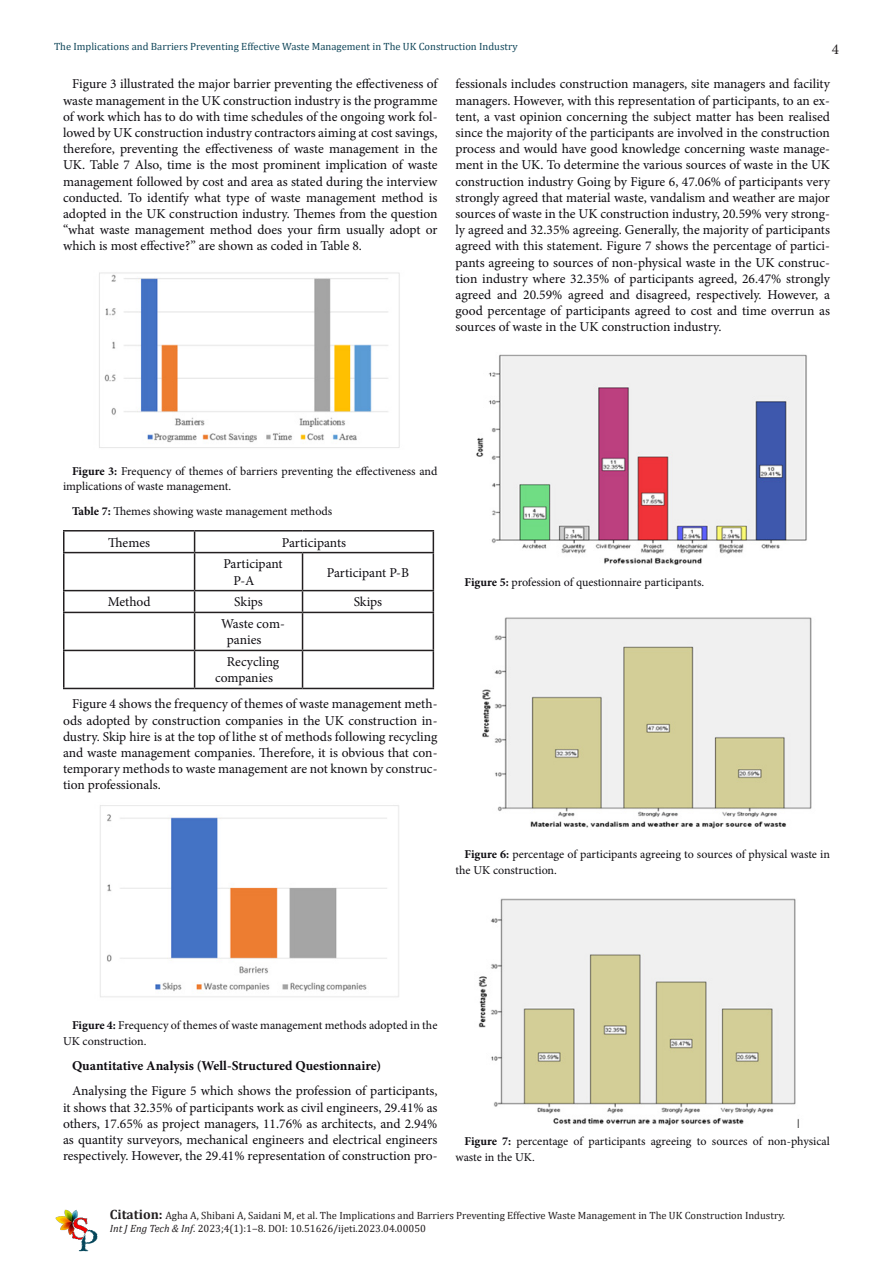
<style>
.page{position:relative;width:893px;height:1263px;background:#fff}
.page>*{position:absolute;margin:0;border:0;box-sizing:border-box;transform-origin:0 0}
.t1{font:15px "Minion Pro";color:#231f20}
.t2{font:13.5px/16.2px "Minion Pro";letter-spacing:-.005em;color:#0d0b10;text-align:justify}
.t3{font:700 13.5px "Minion Pro";color:#0d0b10}
.t4{font:12px/16.2px "Minion Pro";letter-spacing:-.005em;color:#0d0b10}
.t5{font:10.5px/12.6px "Cambria";color:#231f20}
.t6{font:10.5px "Cambria";color:#11475a}
.s1{font-weight:700}
.s2{font-weight:700;font-size:13.5px}
.s3{font-style:italic}
</style>
<div class="page">
<img style="left:55px;top:1209px;width:43px;height:43px">
<hr style="left:63px;top:530px;width:132px;height:1px;background:#231f20">
<svg style="left:63px;top:531px;width:1px;height:21px"></svg>
<hr style="left:195px;top:530px;width:108px;height:1px;background:#231f20">
<svg style="left:194px;top:531px;width:1px;height:21px"></svg>
<hr style="left:303px;top:530px;width:131px;height:1px;background:#231f20">
<svg style="left:433px;top:531px;width:1px;height:21px"></svg>
<hr style="left:63px;top:552px;width:132px;height:1px;background:#231f20">
<hr style="left:63px;top:553px;width:1px;height:37px;background:#231f20">
<hr style="left:195px;top:552px;width:108px;height:1px;background:#231f20">
<hr style="left:194px;top:553px;width:1px;height:37px;background:#231f20">
<hr style="left:303px;top:552px;width:131px;height:1px;background:#231f20">
<hr style="left:302px;top:553px;width:1px;height:37px;background:#231f20">
<hr style="left:433px;top:553px;width:1px;height:37px;background:#231f20">
<hr style="left:63px;top:590px;width:132px;height:1px;background:#231f20">
<svg style="left:63px;top:591px;width:1px;height:21px"></svg>
<hr style="left:195px;top:590px;width:108px;height:1px;background:#231f20">
<svg style="left:194px;top:591px;width:1px;height:21px"></svg>
<hr style="left:303px;top:590px;width:131px;height:1px;background:#231f20">
<svg style="left:302px;top:591px;width:1px;height:21px"></svg>
<svg style="left:433px;top:591px;width:1px;height:21px"></svg>
<hr style="left:63px;top:612px;width:132px;height:1px;background:#231f20">
<hr style="left:63px;top:613px;width:1px;height:37px;background:#231f20">
<hr style="left:195px;top:612px;width:108px;height:1px;background:#231f20">
<hr style="left:194px;top:613px;width:1px;height:37px;background:#231f20">
<hr style="left:303px;top:612px;width:131px;height:1px;background:#231f20">
<hr style="left:302px;top:613px;width:1px;height:37px;background:#231f20">
<hr style="left:433px;top:613px;width:1px;height:37px;background:#231f20">
<hr style="left:63px;top:650px;width:132px;height:1px;background:#231f20">
<hr style="left:63px;top:651px;width:1px;height:37px;background:#231f20">
<hr style="left:195px;top:650px;width:108px;height:1px;background:#231f20">
<hr style="left:194px;top:651px;width:1px;height:37px;background:#231f20">
<hr style="left:303px;top:650px;width:131px;height:1px;background:#231f20">
<hr style="left:302px;top:651px;width:1px;height:37px;background:#231f20">
<hr style="left:433px;top:651px;width:1px;height:37px;background:#231f20">
<hr style="left:63px;top:688px;width:132px;height:1px;background:#231f20">
<hr style="left:195px;top:688px;width:108px;height:1px;background:#231f20">
<hr style="left:303px;top:688px;width:131px;height:1px;background:#231f20">
<img style="left:99px;top:272px;width:301px;height:176px">
<img style="left:100px;top:805px;width:299px;height:192px">
<img style="left:476px;top:354px;width:331px;height:211px">
<img style="left:482px;top:617px;width:330px;height:212px">
<img style="left:478px;top:898px;width:321px;height:230px">
<p class="t6" style="left:54px;top:40px;width:465px">The Implications and Barriers Preventing Effective Waste Management in The UK Construction Industry</p>
<p class="t1" style="left:832px;top:39px;width:9px">4</p>
<p class="t2" style="left:63px;top:76px;width:376px;text-indent:9px">Figure 3 illustrated the major barrier preventing the effectiveness of waste management in the UK construction industry is the programme of work which has to do with time schedules of the ongoing work fol&shy;lowed by UK construction industry contractors aiming at cost savings, therefore, preventing the effectiveness of waste management in the UK. Table 7 Also, time is the most prominent implication of waste management followed by cost and area as stated during the interview conducted. To identify what type of waste management method is adopted in the UK construction industry. Themes from the question “what waste management method does your firm usually adopt or which is most effective?” are shown as coded in Table 8.</p>
<p class="t2" style="left:455px;top:76px;width:376px">fessionals includes construction managers, site managers and facility managers. However, with this representation of participants, to an ex&shy;tent, a vast opinion concerning the subject matter has been realised since the majority of the participants are involved in the construction process and would have good knowledge concerning waste manage&shy;ment in the UK. To determine the various sources of waste in the UK construction industry Going by Figure 6, 47.06% of participants very strongly agreed that material waste, vandalism and weather are major sources of waste in the UK construction industry, 20.59% very strong&shy;ly agreed and 32.35% agreeing. Generally, the majority of participants agreed with this statement. Figure 7 shows the percentage of partici&shy;pants agreeing to sources of non-physical waste in the UK construc&shy;tion industry where 32.35% of participants agreed, 26.47% strongly agreed and 20.59% agreed and disagreed, respectively. However, a good percentage of participants agreed to cost and time overrun as sources of waste in the UK construction industry.</p>
<p class="t4" style="left:63px;top:464px;width:376px;line-height:14.4px;text-indent:9px"><span class="s1">Figure 3:</span> Frequency of themes of barriers preventing the effectiveness and implications of waste management.</p>
<p class="t4" style="left:72px;top:503px;width:262px"><span class="s1">Table 7:</span> Themes showing waste management methods</p>
<p class="t2" style="left:108px;top:534px;width:43px">Themes</p>
<p class="t2" style="left:282px;top:534px;width:66px">Participants</p>
<p class="t2" style="left:234px;top:556px;width:51px;text-indent:-10px">Participant<br>P-A</p>
<p class="t2" style="left:327px;top:564px;width:84px">Participant P-B</p>
<p class="t2" style="left:108px;top:594px;width:44px">Method</p>
<p class="t2" style="left:234px;top:594px;width:30px">Skips</p>
<p class="t2" style="left:354px;top:594px;width:30px">Skips</p>
<p class="t2" style="left:227px;top:616px;width:60px;text-indent:-6px">Waste com&shy;panies</p>
<p class="t2" style="left:215px;top:654px;width:66px;text-indent:12px">Recycling companies</p>
<p class="t2" style="left:63px;top:696px;width:376px;text-indent:9px">Figure 4 shows the frequency of themes of waste management meth&shy;ods adopted by construction companies in the UK construction in&shy;dustry. Skip hire is at the top of lithe st of methods following recycling and waste management companies. Therefore, it is obvious that con&shy;temporary methods to waste management are not known by construc&shy;tion professionals.</p>
<p class="t4" style="left:464px;top:574px;width:241px"><span class="s1">Figure 5:</span> profession of questionnaire participants.</p>
<p class="t4" style="left:455px;top:846px;width:376px;text-indent:9px"><span class="s1">Figure 6:</span> percentage of participants agreeing to sources of physical waste in the UK construction.</p>
<p class="t4" style="left:63px;top:1017px;width:376px;text-indent:9px"><span class="s1">Figure 4:</span> Frequency of themes of waste management methods adopted in the<br>UK construction.</p>
<p class="t3" style="left:72px;top:1056px;width:311px">Quantitative Analysis (Well-Structured Questionnaire)</p>
<p class="t2" style="left:63px;top:1083px;width:376px;text-indent:9px">Analysing the Figure 5 which shows the profession of participants, it shows that 32.35% of participants work as civil engineers, 29.41% as others, 17.65% as project managers, 11.76% as architects, and 2.94% as quantity surveyors, mechanical engineers and electrical engineers respectively. However, the 29.41% representation of construction pro-</p>
<p class="t4" style="left:455px;top:1133px;width:376px;text-indent:9px"><span class="s1">Figure 7:</span> percentage of participants agreeing to sources of non-physical waste in the UK.</p>
<p class="t5" style="left:110px;top:1209px;width:677px"><span class="s2">Citation:</span> Agha A, Shibani A, Saidani M, et al. The Implications and Barriers Preventing Effective Waste Management in The UK Construction Industry.<br><span class="s3">Int J Eng Tech &amp; Inf</span>. 2023;4(1):1‒8. DOI: 10.51626/ijeti.2023.04.00050</p>
</div>
